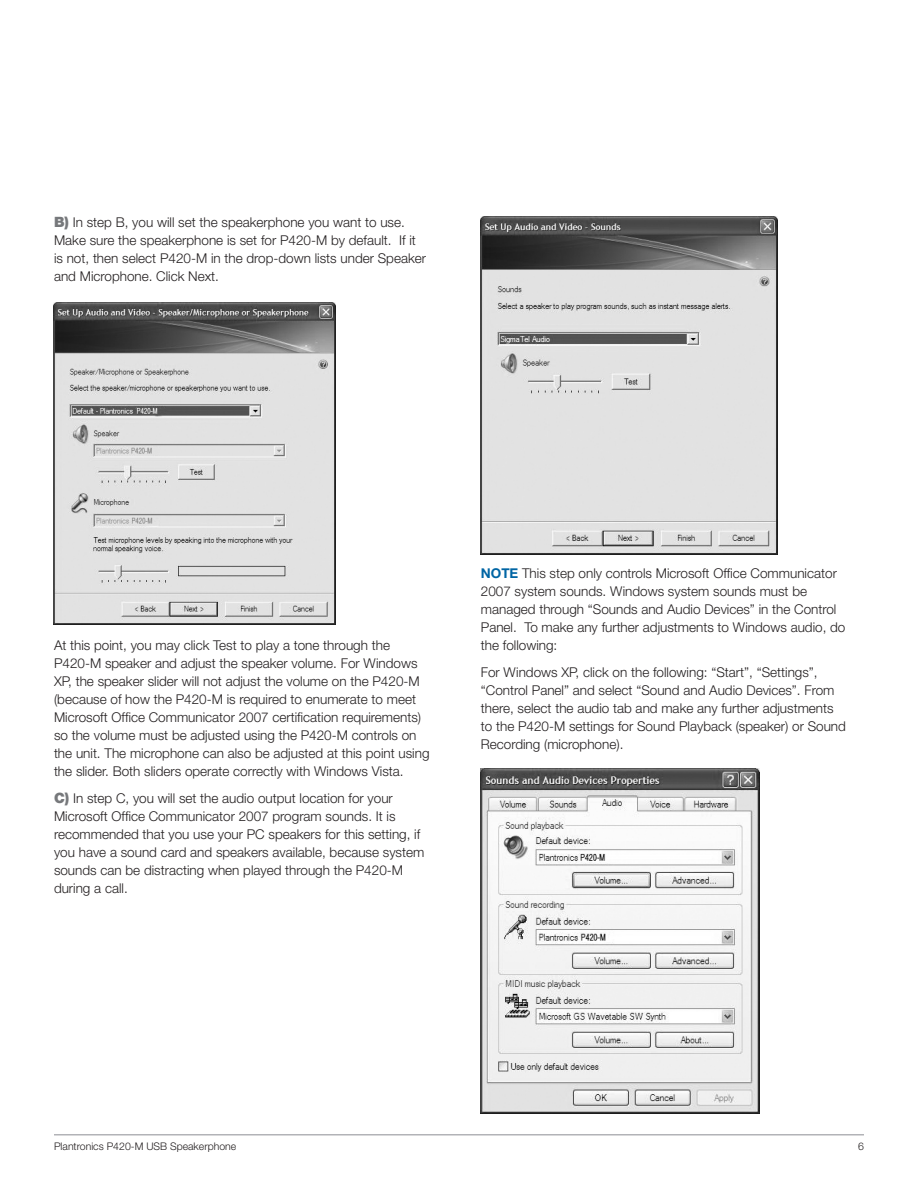
<style>
.page{position:relative;width:918px;height:1188px;background:#fff}
.page>*{position:absolute;margin:0;border:0;box-sizing:border-box;transform-origin:0 0}
.BodyText{font:300 13.5px/18px "Helvetica Neue";color:#231f20}
.BodyText-2{font:700 13.5px "Helvetica Neue";color:#0065a4}
.t1{font:300 10.5px "Helvetica Neue";color:#231f20}
.s1{font-weight:900;font-size:14.25px;color:#76787b}
</style>
<div class="page">
<hr style="left:54px;top:1134px;width:810px;height:2px;background:#b2b3b7">
<img style="left:53px;top:303px;width:282px;height:321px">
<img style="left:481px;top:216px;width:297px;height:339px">
<img style="left:481px;top:768px;width:278px;height:345px">
<p class="BodyText" style="left:54px;top:213px;width:374px"><span class="s1">B)</span> In step B, you will set the speakerphone you want to use.<br>Make sure the speakerphone is set for P420-M by default. If it is not, then select P420-M in the drop-down lists under Speaker and Microphone. Click Next.</p>
<p class="BodyText" style="left:54px;top:636px;width:377px">At this point, you may click Test to play a tone through the P420-M speaker and adjust the speaker volume. For Windows XP, the speaker slider will not adjust the volume on the P420-M (because of how the P420-M is required to enumerate to meet Microsoft Office Communicator 2007 certification requirements) so the volume must be adjusted using the P420-M controls on the unit. The microphone can also be adjusted at this point using the slider. Both sliders operate correctly with Windows Vista.</p>
<p class="BodyText" style="left:54px;top:789px;width:372px"><span class="s1">C)</span> In step C, you will set the audio output location for your Microsoft Office Communicator 2007 program sounds. It is recommended that you use your PC speakers for this setting, if you have a sound card and speakers available, because system sounds can be distracting when played through the P420-M during a call.</p>
<p class="BodyText-2" style="left:481px;top:564px;width:20px">Note</p>
<p class="BodyText" style="left:481px;top:564px;width:366px;text-indent:41px">This step only controls Microsoft Office Communicator 2007 system sounds. Windows system sounds must be managed through “Sounds and Audio Devices” in the Control Panel. To make any further adjustments to Windows audio, do the following:</p>
<p class="BodyText" style="left:481px;top:663px;width:367px">For Windows XP, click on the following: “Start”, “Settings”, “Control Panel” and select “Sound and Audio Devices”. From there, select the audio tab and make any further adjustments to the P420-M settings for Sound Playback (speaker) or Sound Recording (microphone).</p>
<p class="t1" style="left:54px;top:1140px;width:184px">Plantronics P420-M USB Speakerphone</p>
<p class="t1" style="left:858px;top:1140px;width:7px">6</p>
</div>
